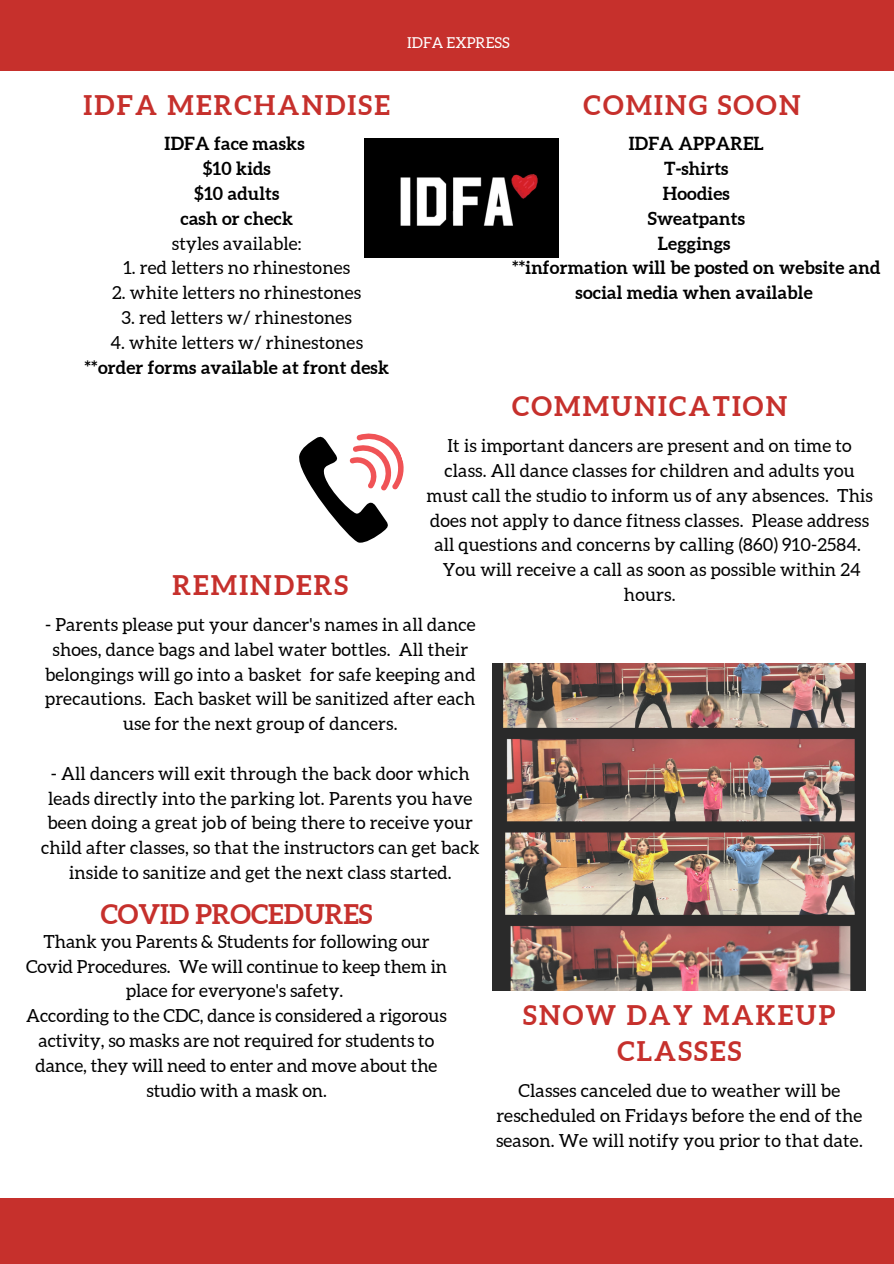
<style>
.page{position:relative;width:894px;height:1264px;background:#fff}
.page>*{position:absolute;margin:0;border:0;box-sizing:border-box;transform-origin:0 0}
.t1{font:700 27px/36px "Aleo";letter-spacing:.08em;color:#c6302c;text-align:center}
.t2{font:700 27px "Aleo";color:#c6302c}
.t3{font:18px/24.8px "Aleo";letter-spacing:.01em;color:#000;text-align:center}
.t4{font:700 18px/24.8px "Aleo";letter-spacing:.01em;color:#000;text-align:center}
.t5{font:15px "Aleo";color:#fff}
</style>
<div class="page">
<img style="left:492px;top:663px;width:373px;height:327px">
<div style="left:0;top:0;width:893px;height:71px;background:#c6302c"></div>
<div style="left:0;top:1198px;width:893px;height:65px;background:#c6302c"></div>
<svg style="left:299px;top:433px;width:105px;height:110px"></svg>
<img style="left:364px;top:138px;width:194px;height:119px">
<p class="t5" style="left:407px;top:34px;width:104px">IDFA EXPRESS</p>
<p class="t1" style="left:84px;top:87px;width:308px">IDFA MERCHANDISE</p>
<p class="t4" style="left:165px;top:131px;width:141px">IDFA face masks</p>
<p class="t4" style="left:203px;top:156px;width:70px">$10 kids</p>
<p class="t4" style="left:194px;top:181px;width:86px">$10 adults</p>
<p class="t4" style="left:180px;top:206px;width:114px">cash or check</p>
<p class="t3" style="left:172px;top:231px;width:131px">styles available:</p>
<p class="t3" style="left:123px;top:255px;width:228px">1. red letters no rhinestones</p>
<p class="t3" style="left:112px;top:280px;width:250px">2. white letters no rhinestones</p>
<p class="t3" style="left:121px;top:305px;width:232px">3. red letters w/ rhinestones</p>
<p class="t3" style="left:110px;top:330px;width:254px">4. white letters w/ rhinestones</p>
<p class="t4" style="left:85px;top:354px;width:306px">**order forms available at front desk</p>
<p class="t1" style="left:583px;top:87px;width:218px">COMING SOON</p>
<p class="t4" style="left:628px;top:131px;width:136px">IDFA APPAREL</p>
<p class="t4" style="left:664px;top:156px;width:66px">T-shirts</p>
<p class="t4" style="left:662px;top:181px;width:68px">Hoodies</p>
<p class="t4" style="left:647px;top:206px;width:99px">Sweatpants</p>
<p class="t4" style="left:657px;top:230px;width:74px">Leggings</p>
<p class="t4" style="left:512px;top:255px;width:369px">**information will be posted on website and social media when available</p>
<p class="t1" style="left:512px;top:388px;width:276px">COMMUNICATION</p>
<p class="t3" style="left:426px;top:433px;width:447px">It is important dancers are present and on time to class. All dance classes for children and adults you must call the studio to inform us of any absences. This does not apply to dance fitness classes. Please address all questions and concerns by calling (860) 910-2584.<br>You will receive a call as soon as possible within 24 hours.</p>
<p class="t1" style="left:172px;top:567px;width:177px">REMINDERS</p>
<p class="t3" style="left:45px;top:612px;width:432px">- Parents please put your dancer's names in all dance shoes, dance bags and label water bottles. All their belongings will go into a basket for safe keeping and precautions. Each basket will be sanitized after each use for the next group of dancers.</p>
<p class="t3" style="left:41px;top:761px;width:440px">- All dancers will exit through the back door which leads directly into the parking lot. Parents you have been doing a great job of being there to receive your child after classes, so that the instructors can get back inside to sanitize and get the next class started.</p>
<p class="t2" style="left:101px;top:899px;width:273px">COVID PROCEDURES</p>
<p class="t3" style="left:26px;top:929px;width:422px">Thank you Parents &amp; Students for following our<br>Covid Procedures. We will continue to keep them in place for everyone's safety.</p>
<p class="t3" style="left:26px;top:1003px;width:422px">According to the CDC, dance is considered a rigorous activity, so masks are not required for students to dance, they will need to enter and move about the studio with a mask on.</p>
<p class="t1" style="left:523px;top:997px;width:314px">SNOW DAY MAKEUP<br>CLASSES</p>
<p class="t3" style="left:496px;top:1078px;width:368px">Classes canceled due to weather will be rescheduled on Fridays before the end of the season. We will notify you prior to that date.</p>
</div>
